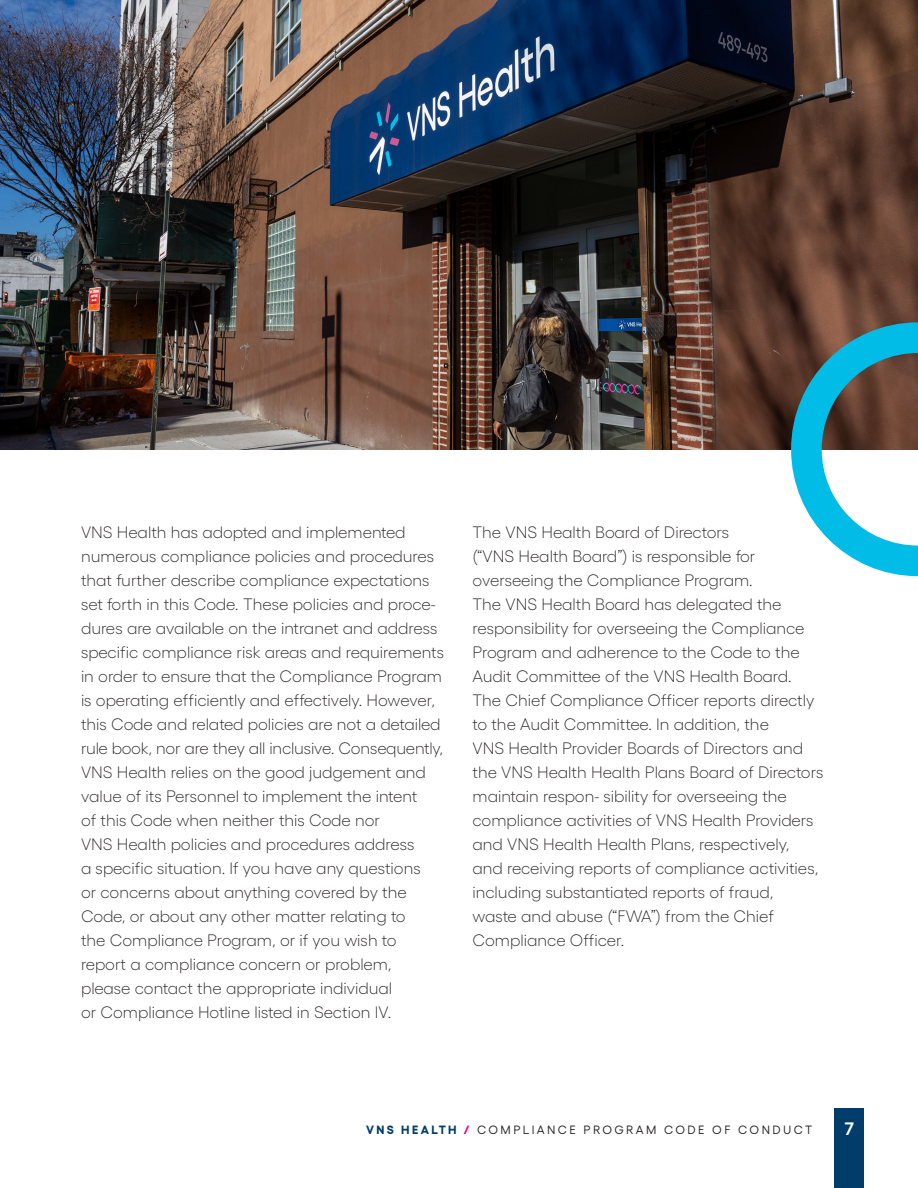
<style>
.page{position:relative;width:918px;height:1188px;background:#fff}
.page>*{position:absolute;margin:0;border:0;box-sizing:border-box;transform-origin:0 0}
.t1{font:600 18px "Gellix";color:#fff}
.t2{font:300 16.5px/24px "Gellix";color:#231f20}
.t3{font:12px "Gellix";letter-spacing:.2em;color:#231f20}
.s1{font-weight:700;color:#003d6a}
.s2{font-weight:700;color:#ed028c}
</style>
<div class="page">
<div style="left:835px;top:1108px;width:29px;height:80px;background:#003d6a"></div>
<img style="left:0;top:0;width:918px;height:449px">
<svg style="left:791px;top:322px;width:127px;height:254px"></svg>
<p class="t2" style="left:81px;top:519px;width:365px">VNS Health has adopted and implemented numerous compliance policies and procedures that further describe compliance expectations set forth in this Code. These policies and proce&shy;dures are available on the intranet and address specific compliance risk areas and requirements in order to ensure that the Compliance Program is operating efficiently and effectively. However, this Code and related policies are not a detailed rule book, nor are they all inclusive. Consequently, VNS Health relies on the good judgement and value of its Personnel to implement the intent<br>of this Code when neither this Code nor<br>VNS Health policies and procedures address<br>a specific situation. If you have any questions<br>or concerns about anything covered by the Code, or about any other matter relating to<br>the Compliance Program, or if you wish to report a compliance concern or problem, please contact the appropriate individual<br>or Compliance Hotline listed in Section IV.</p>
<p class="t2" style="left:472px;top:519px;width:352px">The VNS Health Board of Directors<br>(“VNS Health Board”) is responsible for overseeing the Compliance Program.<br>The VNS Health Board has delegated the responsibility for overseeing the Compliance Program and adherence to the Code to the Audit Committee of the VNS Health Board.<br>The Chief Compliance Officer reports directly to the Audit Committee. In addition, the<br>VNS Health Provider Boards of Directors and the VNS Health Health Plans Board of Directors maintain respon- sibility for overseeing the compliance activities of VNS Health Providers and VNS Health Health Plans, respectively, and receiving reports of compliance activities, including substantiated reports of fraud,<br>waste and abuse (“FWA”) from the Chief Compliance Officer.</p>
<p class="t3" style="left:366px;top:1120px;width:447px"><span class="s1">VNS HEALTH</span> <span class="s2">/</span> COMPLIANCE PROGRAM CODE OF CONDUCT</p>
<p class="t1" style="left:845px;top:1115px;width:11px">7</p>
</div>
